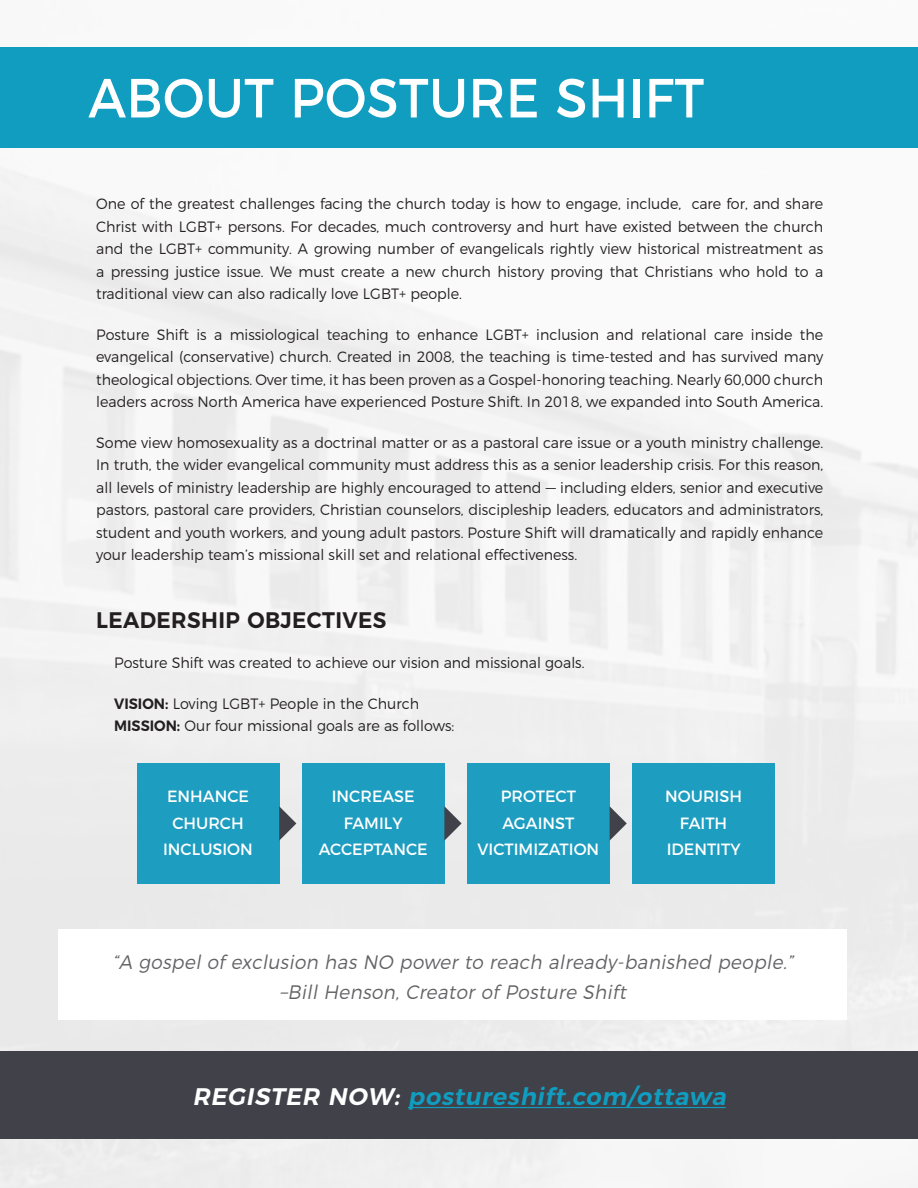
<style>
.page{position:relative;width:918px;height:1188px;background:#fff}
.page>*{position:absolute;margin:0;border:0;box-sizing:border-box;transform-origin:0 0}
.t1{font:55.05px "Montserrat";letter-spacing:.01em;color:#fff;scale:.93 1}
.t2{font:italic 600 24px "Montserrat";color:#109dc0}
.t3{font:600 22.5px "Montserrat";letter-spacing:.02em;color:#231f20;scale:.95 1}
.t4{font:italic 300 19.5px/30px "Montserrat";color:#636366;text-align:center;scale:.95 1}
.t5{font:16.35px/26.4px "Montserrat";color:#fff;text-align:center}
.t6{font:300 15px/22.5px "Montserrat";color:#231f20;text-align:justify;scale:.95 1}
.s1{font-weight:600}
.s2{color:#fff}
</style>
<div class="page">
<img style="left:0;top:167px;width:918px;height:1021px">
<div style="left:0;top:47px;width:918px;height:101px;background:#109dc0"></div>
<div style="left:0;top:1052px;width:918px;height:87px;background:#404149"></div>
<hr style="left:408px;top:1107px;width:318px;height:1px;background:#109dc0">
<div style="left:59px;top:929px;width:788px;height:91px;background:#fff"></div>
<div style="left:467px;top:763px;width:143px;height:121px;background:#1d9dc0"></div>
<svg style="left:610px;top:806px;width:17px;height:35px"></svg>
<div style="left:632px;top:763px;width:143px;height:121px;background:#1d9dc0"></div>
<div style="left:137px;top:763px;width:142px;height:121px;background:#1d9dc0"></div>
<svg style="left:279px;top:806px;width:17px;height:35px"></svg>
<div style="left:302px;top:763px;width:142px;height:121px;background:#1d9dc0"></div>
<svg style="left:444px;top:806px;width:18px;height:35px"></svg>
<h1 class="t1" style="left:88px;top:54px;width:664px">ABOUT POSTURE SHIFT</h1>
<p class="t6" style="left:96px;top:191px;width:767px">One of the greatest challenges facing the church today is how to engage, include, care for, and share Christ with LGBT+ persons. For decades, much controversy and hurt have existed between the church and the LGBT+ community. A growing number of evangelicals rightly view historical mistreatment as a pressing justice issue. We must create a new church history proving that Christians who hold to a traditional view can also radically love LGBT+ people.</p>
<p class="t6" style="left:96px;top:322px;width:767px">Posture Shift is a missiological teaching to enhance LGBT+ inclusion and relational care inside the evangelical (conservative) church. Created in 2008, the teaching is time-tested and has survived many theological objections. Over time, it has been proven as a Gospel-honoring teaching. Nearly 60,000 church leaders across North America have experienced Posture Shift. In 2018, we expanded into South America.</p>
<p class="t6" style="left:96px;top:430px;width:767px">Some view homosexuality as a doctrinal matter or as a pastoral care issue or a youth ministry challenge.<br>In truth, the wider evangelical community must address this as a senior leadership crisis. For this reason, all levels of ministry leadership are highly encouraged to attend — including elders, senior and executive pastors, pastoral care providers, Christian counselors, discipleship leaders, educators and administrators, student and youth workers, and young adult pastors. Posture Shift will dramatically and rapidly enhance your leadership team’s missional skill set and relational effectiveness.</p>
<h3 class="t3" style="left:96px;top:601px;width:307px">LEADERSHIP OBJECTIVES</h3>
<p class="t6" style="left:114px;top:650px;width:497px">Posture Shift was created to achieve our vision and missional goals.</p>
<p class="t6" style="left:114px;top:691px;width:360px"><span class="s1">VISION:</span> Loving LGBT+ People in the Church<br><span class="s1">MISSION:</span> Our four missional goals are as follows:</p>
<p class="t5" style="left:163px;top:782px;width:91px">ENHANCE<br>CHURCH<br>INCLUSION</p>
<p class="t5" style="left:319px;top:782px;width:111px">INCREASE<br>FAMILY<br>ACCEPTANCE</p>
<p class="t5" style="left:478px;top:782px;width:123px">PROTECT<br>AGAINST<br>VICTIMIZATION</p>
<p class="t5" style="left:665px;top:782px;width:78px">NOURISH<br>FAITH<br>IDENTITY</p>
<h3 class="t4" style="left:113px;top:946px;width:723px">“A gospel of exclusion has NO power to reach already-banished people.” –Bill Henson, Creator of Posture Shift</h3>
<h2 class="t2" style="left:192px;top:1077px;width:541px"><span class="s2">REGISTER NOW:</span> postureshift.com/ottawa</h2>
</div>
